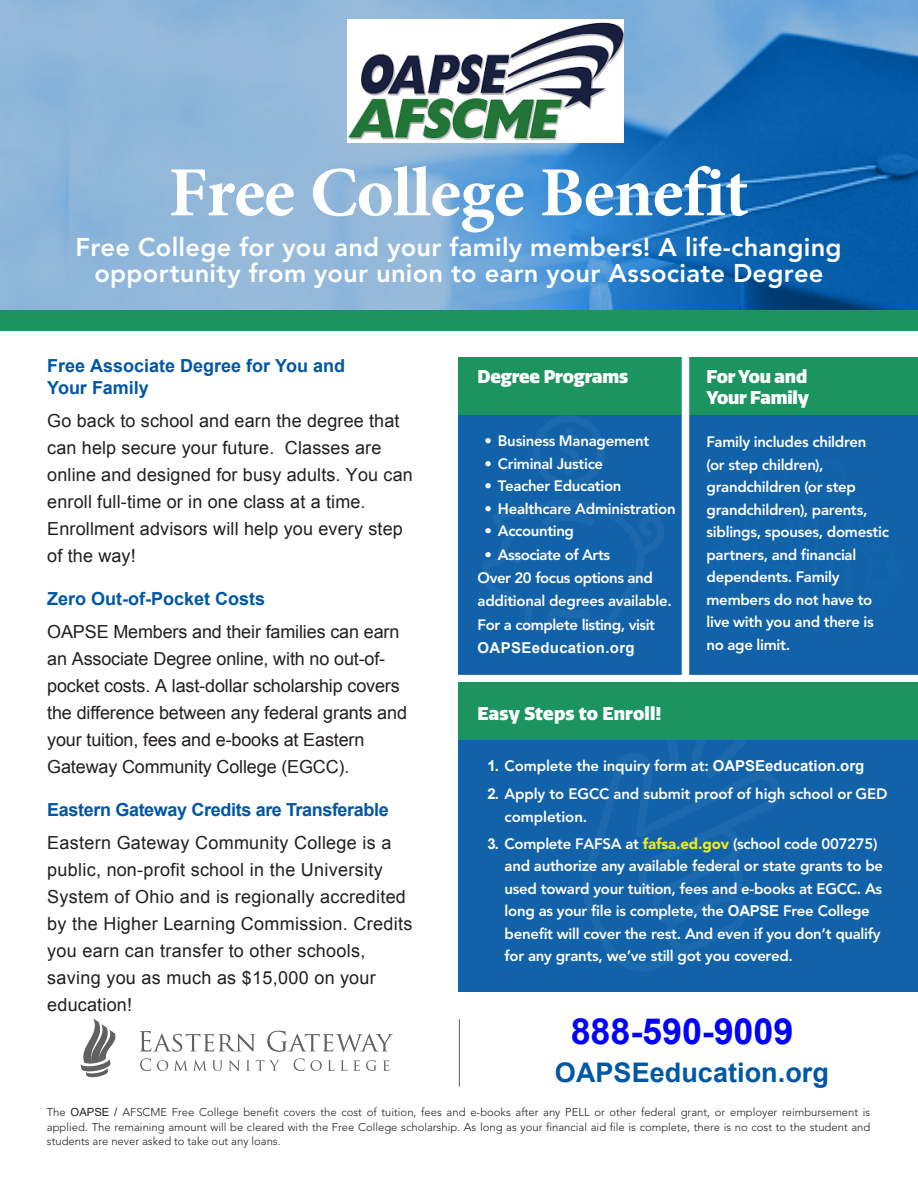
<style>
.page{position:relative;width:918px;height:1188px;background:#fff}
.page>*{position:absolute;margin:0;border:0;box-sizing:border-box;transform-origin:0 0}
.t1{font:700 70.5px "Minion Pro";letter-spacing:-.015em;color:#fff}
.t2{font:700 36px "Arial";letter-spacing:-.005em;color:#0001fe}
.t3{font:700 27px "Arial";color:#0057a4}
.t4{font:800 25.5px/26.4px "Avenir LT Std";letter-spacing:.01em;color:#fff;text-align:center}
.t5{font:18px/27px "Arial";letter-spacing:.01em;color:#231f20}
.t6{font:18px/27px "Arial";letter-spacing:-.01em;color:#231f20}
.t7{font:700 18px/32.8px "Arial";letter-spacing:-.02em;color:#0057a4}
.t8{font:700 18px/22.5px "Arial";color:#0057a4}
.t9{font:900 18px/21px "Quatro";letter-spacing:-.01em;color:#fff}
.t10{font:900 18px "Quatro";letter-spacing:.01em;color:#fff}
.t11{font:800 15px/22.5px "Avenir LT Std";letter-spacing:-.02em;color:#fff}
.t12{font:300 11.25px/15px "Avenir LT Std";color:#231f20;text-align:justify}
.s1{font-weight:700;color:#0057a4}
.s2{font-weight:400;color:#231f20}
.s3{font-family:"Arial";font-weight:700}
.s4{font-weight:900;color:#f2eb17}
.s5{font-style:inherit}
.s6{font-family:"Arial";font-weight:400}
</style>
<div class="page">
<div style="left:459px;top:358px;width:459px;height:634px;background:#1262aa"></div>
<svg style="left:483px;top:415px;width:181px;height:216px"></svg>
<div style="left:423px;top:675px;width:495px;height:7px;background:#fff"></div>
<svg style="left:583px;top:753px;width:197px;height:218px"></svg>
<svg style="left:663px;top:740px;width:17px;height:27px"></svg>
<svg style="left:691px;top:740px;width:57px;height:38px"></svg>
<hr style="left:459px;top:1019px;width:1px;height:68px;background:#59595c">
<div style="left:459px;top:358px;width:459px;height:57px;background:#1c9460"></div>
<div style="left:682px;top:351px;width:7px;height:328px;background:#fff"></div>
<div style="left:459px;top:682px;width:459px;height:58px;background:#1c9460"></div>
<svg style="left:0;top:0;width:918px;height:310px;background:#619acc"></svg>
<div style="left:0;top:310px;width:918px;height:21px;background:#1c9460"></div>
<svg style="left:139px;top:1031px;width:116px;height:21px"></svg>
<svg style="left:267px;top:1031px;width:126px;height:21px"></svg>
<svg style="left:140px;top:1058px;width:11px;height:13px"></svg>
<svg style="left:157px;top:1060px;width:11px;height:11px"></svg>
<svg style="left:174px;top:1060px;width:49px;height:11px"></svg>
<svg style="left:229px;top:1060px;width:11px;height:11px"></svg>
<svg style="left:246px;top:1060px;width:4px;height:11px"></svg>
<svg style="left:256px;top:1060px;width:24px;height:11px"></svg>
<svg style="left:294px;top:1058px;width:28px;height:13px"></svg>
<svg style="left:328px;top:1060px;width:7px;height:11px"></svg>
<svg style="left:341px;top:1060px;width:19px;height:11px"></svg>
<svg style="left:366px;top:1060px;width:11px;height:11px"></svg>
<svg style="left:383px;top:1060px;width:6px;height:11px"></svg>
<svg style="left:80px;top:1018px;width:36px;height:60px"></svg>
<img style="left:347px;top:19px;width:277px;height:123px">
<p class="t1" style="left:168px;top:143px;width:582px">Free College Benefit</p>
<p class="t4" style="left:76px;top:234px;width:768px">Free College for you and your family members! A life-changing opportunity from your union to earn your Associate Degree</p>
<p class="t8" style="left:47px;top:355px;width:299px">Free Associate Degree for You and<br>Your Family</p>
<p class="t5" style="left:47px;top:407px;width:367px">Go back to school and earn the degree that can help secure your future. Classes are online and designed for busy adults. You can enroll full-time or in one class at a time.<br>Enrollment advisors will help you every step of the way!</p>
<p class="t6" style="left:47px;top:583px;width:354px;line-height:32.4px"><span class="s1">Zero Out-of-Pocket Costs<br></span>OAPSE Members and their families can earn</p>
<p class="t6" style="left:47px;top:645px;width:361px">an Associate Degree online, with no out-of&shy;pocket costs. A last-dollar scholarship covers the difference between any federal grants and your tuition, fees and e-books at Eastern Gateway Community College (EGCC).</p>
<p class="t7" style="left:47px;top:794px;width:346px">Eastern Gateway Credits are Transferable<br><span class="s2">Eastern Gateway Community College is a</span></p>
<p class="t5" style="left:47px;top:856px;width:367px">public, non-profit school in the University System of Ohio and is regionally accredited by the Higher Learning Commission. Credits you earn can transfer to other schools, saving you as much as $15,000 on your education!</p>
<p class="t9" style="left:478px;top:367px;width:152px">Degree Programs</p>
<p class="t11" style="left:484px;top:430px;width:166px">• Business Management</p>
<p class="t11" style="left:484px;top:453px;width:120px">• Criminal Justice</p>
<p class="t11" style="left:484px;top:475px;width:139px">• Teacher Education</p>
<p class="t11" style="left:484px;top:498px;width:193px">• Healthcare Administration</p>
<p class="t11" style="left:484px;top:520px;width:91px">• Accounting</p>
<p class="t11" style="left:478px;top:543px;width:196px;line-height:23.4px;text-indent:7px">• Associate of Arts<br>Over 20 focus options and additional degrees available.<br>For a complete listing, visit<br><span class="s3">OAPSE</span><span class="s3">education.org</span></p>
<p class="t9" style="left:706px;top:367px;width:104px">For You and<br>Your Family</p>
<p class="t11" style="left:706px;top:431px;width:184px">Family includes children<br>(or step children), grandchildren (or step grandchildren), parents, siblings, spouses, domestic partners, and financial dependents. Family members do not have to live with you and there is no age limit.</p>
<p class="t10" style="left:478px;top:703px;width:185px">Easy Steps to Enroll!</p>
<p class="t11" style="left:487px;top:754px;width:379px"><span class="s3">1.</span> Complete the inquiry form at: <span class="s3">OAPSE</span><span class="s3">education.org</span></p>
<p class="t11" style="left:505px;top:783px;width:385px;text-indent:-17px"><span class="s3">2.</span> Apply to EGCC and submit proof of high school or GED completion.</p>
<p class="t11" style="left:505px;top:833px;width:380px;text-indent:-17px"><span class="s3">3.</span> Complete FAFSA at <span class="s4">fafsa.ed.gov</span> (school code 007275) and authorize any available federal or state grants to be used toward your tuition, fees and e-books at EGCC. As long as your file is complete, the <span class="s3">OAPSE</span> Free College benefit will cover the rest. And even if you don’t qualify for any grants, we’ve still got you covered.</p>
<h2 class="t2" style="left:571px;top:1007px;width:224px">888-590-9009</h2>
<p class="t3" style="left:555px;top:1053px;width:275px"><span class="s5">OAPSE</span>education.org</p>
<p class="t12" style="left:47px;top:1104px;width:825px">The <span class="s6">OAPSE /</span> AFSCME Free College benefit covers the cost of tuition, fees and e-books after any PELL or other federal grant, or employer reimbursement is applied. The remaining amount will be cleared with the Free College scholarship. As long as your financial aid file is complete, there is no cost to the student and students are never asked to take out any loans.</p>
</div>
